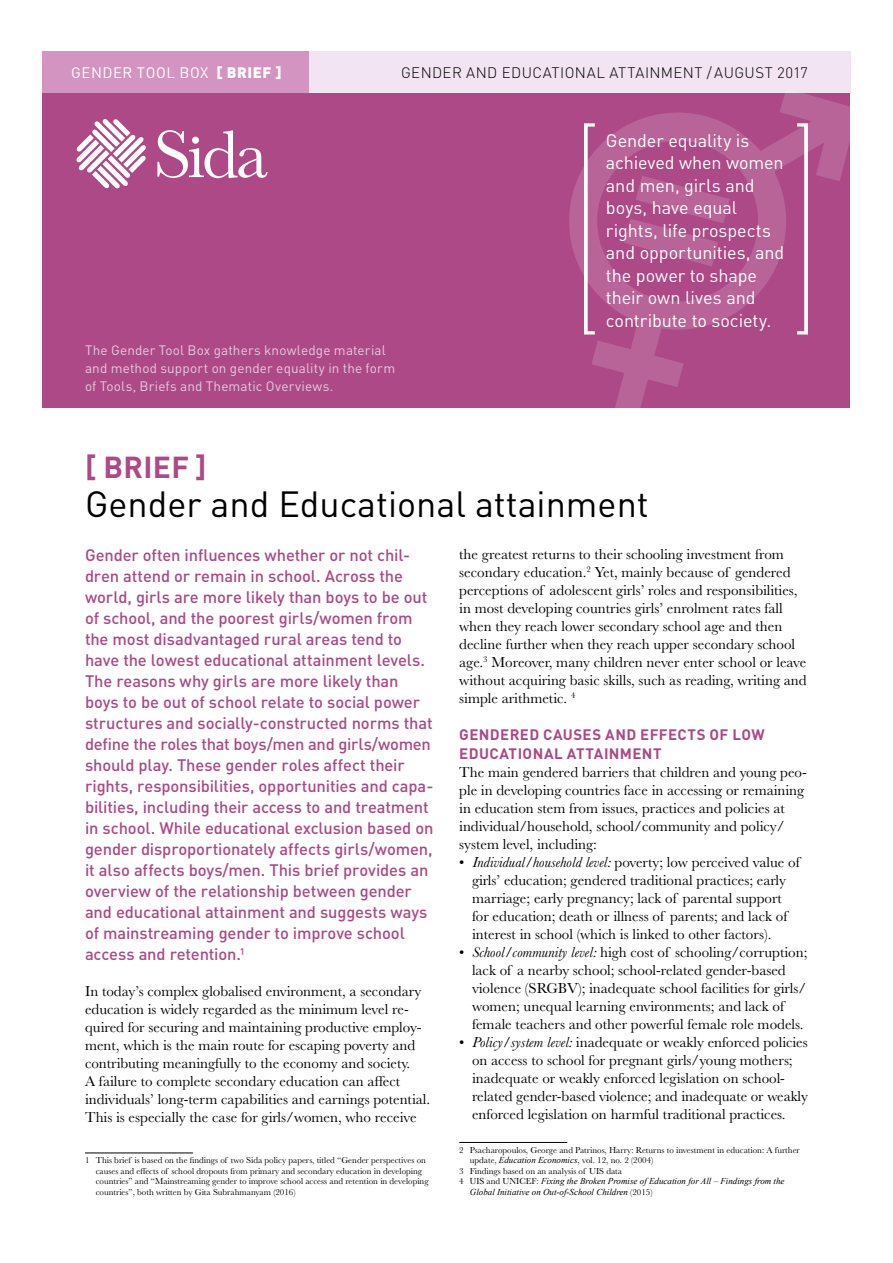
<style>
.page{position:relative;width:893px;height:1263px;background:#fff}
.page>*{position:absolute;margin:0;border:0;box-sizing:border-box;transform-origin:0 0}
.t1{font:36px "DIN Pro";color:#000}
.t2{font:700 30px "DIN Pro";letter-spacing:.01em;color:#ac4986}
.t3{font:18px/22.5px "DIN Pro";letter-spacing:-.005em;color:#fff}
.t4{font:500 16.5px/21px "DIN Pro";letter-spacing:-.01em;color:#ac4986}
.t5{font:15px/18px "Baskerville MT Std";color:#000}
.t6{font:700 15px/18.8px "DIN Pro";letter-spacing:.025em;color:#ac4986}
.t7{font:300 15px "DIN Pro";letter-spacing:.03em;color:#000}
.t8{font:15px "DIN Pro";letter-spacing:.035em;color:#fff}
.t9{font:13.5px/18px "DIN Pro";letter-spacing:.01em;color:#e6cbe4}
.t10{font:9px/10.5px "Baskerville MT Std";color:#000}
.t11{font:italic 9px/10.5px "Times New Roman";color:#000}
.s1{font-weight:900}
.s2{font-style:italic}
.s3{font-family:"Times New Roman";font-style:italic}
.s4{font-family:"Baskerville MT Std";font-style:normal}
.s5{font-style:normal}
</style>
<div class="page">
<div style="left:296px;top:51px;width:554px;height:43px;background:#f2e4f2"></div>
<div style="left:43px;top:51px;width:266px;height:43px;background:#d494c1"></div>
<div style="left:43px;top:94px;width:807px;height:314px;background:#ac4986"></div>
<svg style="left:558px;top:88px;width:293px;height:320px"></svg>
<svg style="left:624px;top:176px;width:106px;height:90px"></svg>
<svg style="left:77px;top:119px;width:69px;height:69px"></svg>
<svg style="left:157px;top:130px;width:111px;height:48px"></svg>
<hr style="left:85px;top:1152px;width:108px;height:1px;background:#000">
<hr style="left:459px;top:1142px;width:108px;height:1px;background:#000">
<svg style="left:584px;top:123px;width:11px;height:211px"></svg>
<svg style="left:797px;top:123px;width:11px;height:211px"></svg>
<p class="t8" style="left:71px;top:61px;width:212px">GENDER TOOL BOX <span class="s1">[ BRIEF ]</span></p>
<p class="t7" style="left:401px;top:61px;width:408px">GENDER AND EDUCATIONAL ATTAINMENT /AUGUST 2017</p>
<p class="t9" style="left:85px;top:340px;width:312px">The Gender Tool Box gathers knowledge material and method support on gender equality in the form of Tools, Briefs and Thematic Overviews.</p>
<p class="t3" style="left:606px;top:127px;width:180px">Gender equality is achieved when women and men, girls and boys, have equal rights, life prospects and opportunities, and the power to shape their own lives and contribute to society.</p>
<h2 class="t2" style="left:85px;top:442px;width:123px">[ BRIEF ]</h2>
<h1 class="t1" style="left:85px;top:476px;width:565px">Gender and Educational attainment</h1>
<p class="t4" style="left:85px;top:544px;width:350px">Gender often influences whether or not chil&shy;dren attend or remain in school. Across the world, girls are more likely than boys to be out of school, and the poorest girls/women from the most disadvantaged rural areas tend to have the lowest educational attainment levels.<br>The reasons why girls are more likely than boys to be out of school relate to social power structures and socially-constructed norms that define the roles that boys/men and girls/women should play. These gender roles affect their rights, responsibilities, opportunities and capa&shy;bilities, including their access to and treatment in school. While educational exclusion based on gender disproportionately affects girls/women, it also affects boys/men. This brief provides an overview of the relationship between gender and educational attainment and suggests ways of mainstreaming gender to improve school access and retention.<sup>1</sup></p>
<p class="t5" style="left:85px;top:982px;width:347px">In today’s complex globalised environment, a secondary education is widely regarded as the minimum level re&shy;quired for securing and maintaining productive employ&shy;ment, which is the main route for escaping poverty and contributing meaningfully to the economy and society.<br>A failure to complete secondary education can affect individuals’ long-term capabilities and earnings potential.<br>This is especially the case for girls/women, who receive</p>
<p class="t10" style="left:96px;top:1155px;width:334px;text-indent:-11px">1 This brief is based on the findings of two Sida policy papers, titled “Gender perspectives on causes and effects of school dropouts from primary and secondary education in developing countries” and “Mainstreaming gender to improve school access and retention in developing countries”, both written by Gita Subrahmanyam (2016)</p>
<p class="t5" style="left:459px;top:545px;width:349px">the greatest returns to their schooling investment from secondary education.<sup>2</sup> Yet, mainly because of gendered perceptions of adolescent girls’ roles and responsibilities, in most developing countries girls’ enrolment rates fall when they reach lower secondary school age and then decline further when they reach upper secondary school age.<sup>3</sup> Moreover, many children never enter school or leave without acquiring basic skills, such as reading, writing and simple arithmetic. <sup>4</sup></p>
<p class="t6" style="left:459px;top:724px;width:307px">GENDERED CAUSES AND EFFECTS OF LOW<br>EDUCATIONAL ATTAINMENT</p>
<p class="t5" style="left:459px;top:763px;width:349px">The main gendered barriers that children and young peo&shy;ple in developing countries face in accessing or remaining in education stem from issues, practices and policies at individual/household, school/community and policy/ system level, including:</p>
<p class="t5" style="left:472px;top:853px;width:329px;text-indent:-13px">• <span class="s2">Individual/household level:</span> poverty; low perceived value of girls’ education; gendered traditional practices; early marriage; early pregnancy; lack of parental support for education; death or illness of parents; and lack of interest in school (which is linked to other factors).</p>
<p class="t5" style="left:472px;top:943px;width:337px;text-indent:-13px">• <span class="s2">School/community level:</span> high cost of schooling/corruption; lack of a nearby school; school-related gender-based violence (SRGBV); inadequate school facilities for girls/ women; unequal learning environments; and lack of female teachers and other powerful female role models.</p>
<p class="t5" style="left:472px;top:1033px;width:337px;text-indent:-13px">• <span class="s2">Policy/system level:</span> inadequate or weakly enforced policies on access to school for pregnant girls/young mothers; inadequate or weakly enforced legislation on school&shy;related gender-based violence; and inadequate or weakly enforced legislation on harmful traditional practices.</p>
<p class="t10" style="left:459px;top:1145px;width:342px">2 Psacharopoulos, George and Patrinos, Harry: Returns to investment in education: A further</p>
<p class="t10" style="left:470px;top:1155px;width:185px">update, <span class="s3">Education Economics</span>, vol. 12, no. 2 (2004)</p>
<p class="t10" style="left:459px;top:1166px;width:164px">3 Findings based on an analysis of UIS data</p>
<p class="t11" style="left:470px;top:1176px;width:316px;text-indent:-11px"><span class="s4">4</span> <span class="s5">UIS</span> <span class="s4">and UNICEF:</span> Fixing the Broken Promise of Education for All – Findings from the<br>Global Initiative on Out-of-School Children <span class="s4">(2015)</span></p>
</div>
